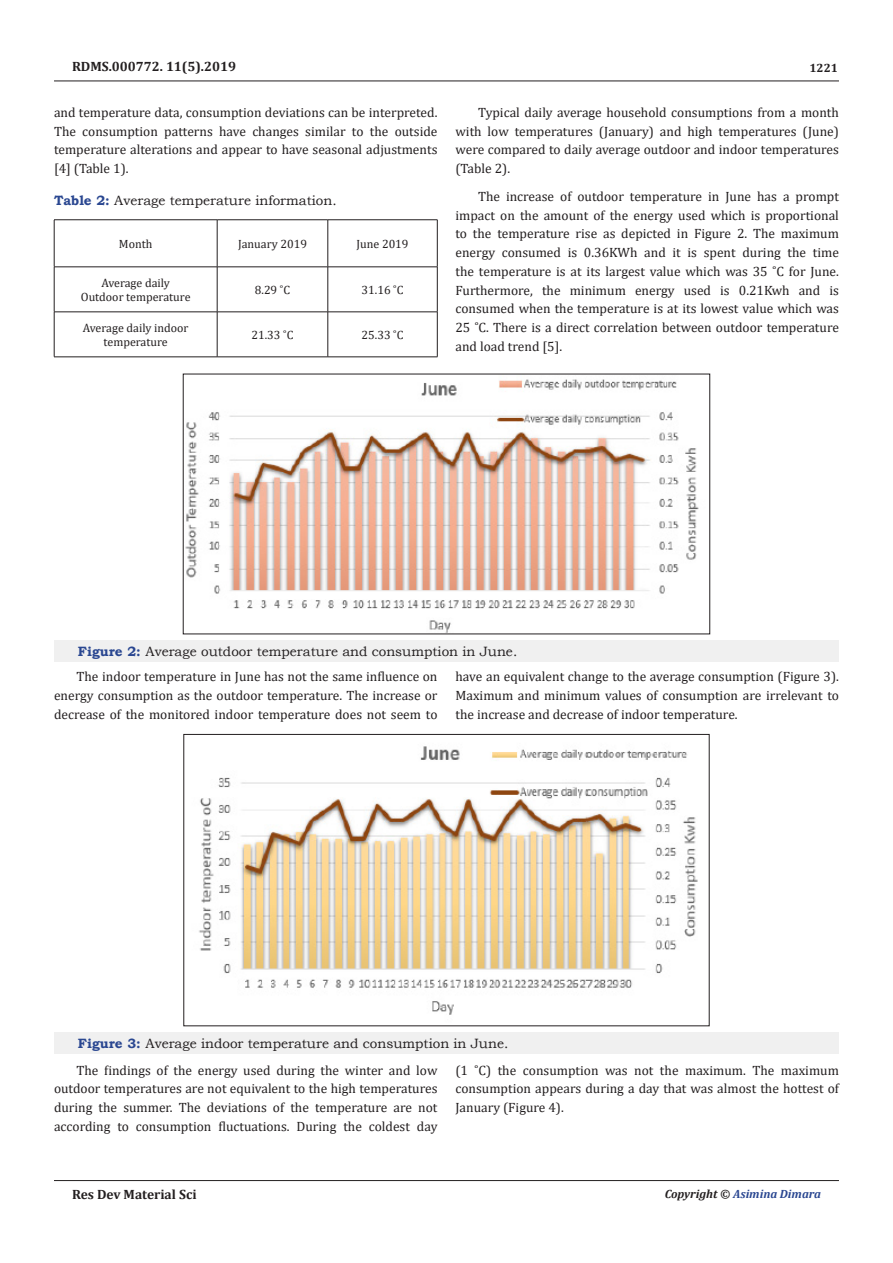
<style>
.page{position:relative;width:893px;height:1263px;background:#fff}
.page>*{position:absolute;margin:0;border:0;box-sizing:border-box;transform-origin:0 0}
.t1{font:13.5px/18.8px "Cambria";color:#231f20;text-align:justify}
.t2{font:13.5px "Bookman Old Style";color:#231f20}
.t3{font:700 13.5px "Cambria";color:#231f20}
.t4{font:12px/14.4px "Cambria";color:#231f20;text-align:center}
.t5{font:italic 700 12px "Cambria";color:#2a4791}
.t6{font:700 12px "Cambria";color:#231f20}
.s1{font-weight:700;color:#2a4791}
.s2{color:#231f20}
</style>
<div class="page">
<hr style="left:54px;top:81px;width:785px;height:1px;background:#231f20">
<hr style="left:54px;top:1180px;width:785px;height:1px;background:#231f20">
<hr style="left:54px;top:219px;width:163px;height:1px;background:#231f20">
<hr style="left:54px;top:220px;width:1px;height:47px;background:#231f20">
<hr style="left:217px;top:219px;width:111px;height:1px;background:#231f20">
<hr style="left:217px;top:220px;width:1px;height:47px;background:#231f20">
<hr style="left:328px;top:219px;width:109px;height:1px;background:#231f20">
<hr style="left:328px;top:220px;width:1px;height:47px;background:#231f20">
<hr style="left:437px;top:220px;width:1px;height:47px;background:#231f20">
<hr style="left:54px;top:267px;width:163px;height:1px;background:#231f20">
<hr style="left:54px;top:267px;width:1px;height:45px;background:#231f20">
<hr style="left:217px;top:267px;width:111px;height:1px;background:#231f20">
<hr style="left:217px;top:267px;width:1px;height:45px;background:#231f20">
<hr style="left:328px;top:267px;width:109px;height:1px;background:#231f20">
<hr style="left:328px;top:267px;width:1px;height:45px;background:#231f20">
<hr style="left:437px;top:267px;width:1px;height:45px;background:#231f20">
<hr style="left:54px;top:312px;width:163px;height:1px;background:#231f20">
<hr style="left:54px;top:312px;width:1px;height:45px;background:#231f20">
<hr style="left:217px;top:312px;width:111px;height:1px;background:#231f20">
<hr style="left:217px;top:312px;width:1px;height:45px;background:#231f20">
<hr style="left:328px;top:312px;width:109px;height:1px;background:#231f20">
<hr style="left:328px;top:312px;width:1px;height:45px;background:#231f20">
<hr style="left:437px;top:312px;width:1px;height:45px;background:#231f20">
<hr style="left:54px;top:357px;width:163px;height:1px;background:#231f20">
<hr style="left:217px;top:357px;width:111px;height:1px;background:#231f20">
<hr style="left:328px;top:357px;width:109px;height:1px;background:#231f20">
<div style="left:54px;top:640px;width:785px;height:22px;background:#f0f0f0"></div>
<img style="left:185px;top:379px;width:514px;height:253px">
<div style="left:54px;top:1032px;width:785px;height:22px;background:#f0f0f0"></div>
<img style="left:199px;top:746px;width:499px;height:269px">
<div style="left:184px;top:734px;width:525px;height:292px;border:1px solid #231f20"></div>
<p class="t3" style="left:72px;top:56px;width:166px">RDMS.000772. 11(5).2019</p>
<p class="t1" style="left:54px;top:103px;width:385px">and temperature data, consumption deviations can be interpreted.<br>The consumption patterns have changes similar to the outside temperature alterations and appear to have seasonal adjustments [4] (Table 1).</p>
<p class="t2" style="left:54px;top:191px;width:284px"><span class="s1">Table 2:</span> Average temperature information.</p>
<p class="t4" style="left:119px;top:237px;width:35px">Month</p>
<p class="t4" style="left:238px;top:237px;width:70px">January 2019</p>
<p class="t4" style="left:356px;top:237px;width:54px">June 2019</p>
<p class="t4" style="left:81px;top:275px;width:111px">Average daily<br>Outdoor temperature</p>
<p class="t4" style="left:255px;top:283px;width:37px">8.29 ˚C</p>
<p class="t4" style="left:362px;top:283px;width:43px">31.16 ˚C</p>
<p class="t4" style="left:83px;top:320px;width:107px">Average daily indoor temperature</p>
<p class="t4" style="left:252px;top:328px;width:43px">21.33 ˚C</p>
<p class="t4" style="left:362px;top:328px;width:43px">25.33 ˚C</p>
<p class="t6" style="left:809px;top:60px;width:30px">1221</p>
<p class="t1" style="left:455px;top:103px;width:385px;text-indent:22px">Typical daily average household consumptions from a month with low temperatures (January) and high temperatures (June) were compared to daily average outdoor and indoor temperatures (Table 2).</p>
<p class="t1" style="left:455px;top:187px;width:385px;text-indent:22px">The increase of outdoor temperature in June has a prompt impact on the amount of the energy used which is proportional to the temperature rise as depicted in Figure 2. The maximum energy consumed is 0.36KWh and it is spent during the time the temperature is at its largest value which was 35 ˚C for June.<br>Furthermore, the minimum energy used is 0.21Kwh and is consumed when the temperature is at its lowest value which was 25 ˚C. There is a direct correlation between outdoor temperature and load trend [5].</p>
<p class="t2" style="left:78px;top:642px;width:441px"><span class="s1">Figure 2:</span> Average outdoor temperature and consumption in June.</p>
<p class="t1" style="left:54px;top:667px;width:385px;text-indent:22px">The indoor temperature in June has not the same influence on energy consumption as the outdoor temperature. The increase or decrease of the monitored indoor temperature does not seem to</p>
<p class="t1" style="left:455px;top:667px;width:385px">have an equivalent change to the average consumption (Figure 3).<br>Maximum and minimum values of consumption are irrelevant to the increase and decrease of indoor temperature.</p>
<p class="t2" style="left:78px;top:1034px;width:432px"><span class="s1">Figure 3:</span> Average indoor temperature and consumption in June.</p>
<p class="t1" style="left:54px;top:1061px;width:385px;text-indent:22px">The findings of the energy used during the winter and low outdoor temperatures are not equivalent to the high temperatures during the summer. The deviations of the temperature are not according to consumption fluctuations. During the coldest day</p>
<p class="t1" style="left:455px;top:1061px;width:385px">(1 ˚C) the consumption was not the maximum. The maximum consumption appears during a day that was almost the hottest of January (Figure 4).</p>
<p class="t3" style="left:72px;top:1185px;width:126px">Res Dev Material Sci</p>
<p class="t5" style="left:665px;top:1185px;width:158px"><span class="s2">Copyright ©</span> Asimina Dimara</p>
</div>
